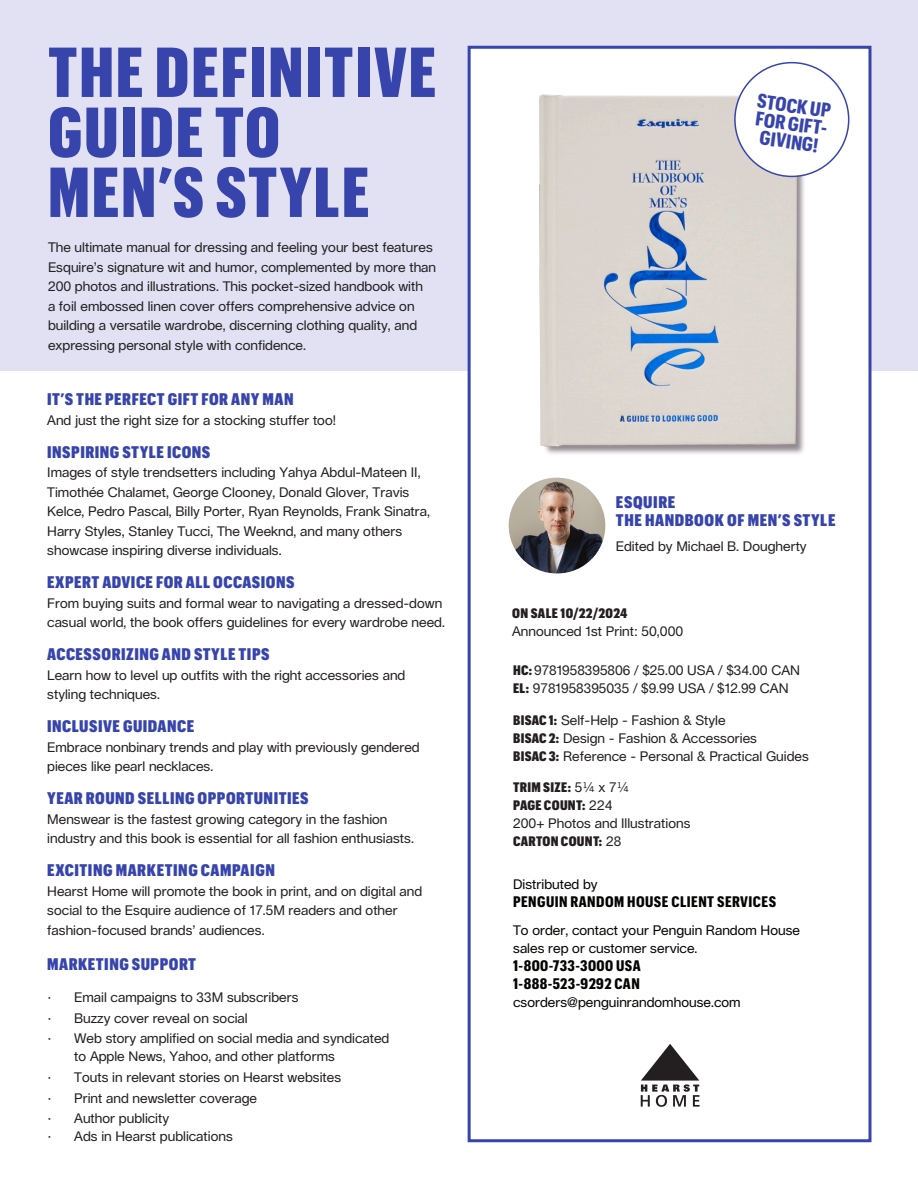
<style>
.page{position:relative;width:918px;height:1188px;background:#fff}
.page>*{position:absolute;margin:0;border:0;box-sizing:border-box;transform-origin:0 0}
.t1{font:900 69px/60px "Graphik X Cond";letter-spacing:.03em;color:#3644ac}
.t2{font:700 19.5px/18px "Graphik Cond";color:#3644ac;text-align:center}
.t3{font:900 16.5px/18px "Graphik Cond";letter-spacing:.03em;color:#3644ac}
.t4{font:700 15px "Graphik Cond";letter-spacing:.03em;color:#040503}
.t5{font:13.5px/19.5px "Lausanne";color:#231f20}
.t6{font:13.5px/18px "Lausanne";color:#040503}
.t7{font:900 13.5px "Graphik Cond";letter-spacing:.025em;color:#231f20}
.s1{font-family:"Graphik Cond";font-weight:900}
.s2{font-family:"Lausanne";font-weight:400}
.s3{font-family:"Trade Gothic LT Pro";font-weight:400}
</style>
<div class="page">
<div style="left:0;top:0;width:918px;height:370px;background:#e1e1f3"></div>
<div style="left:468px;top:46px;width:404px;height:1096px;background:#fff;border:3px solid #3644ac"></div>
<svg style="left:641px;top:1044px;width:59px;height:63px"></svg>
<img style="left:509px;top:478px;width:96px;height:95px;border-radius:48px">
<img style="left:497px;top:45px;width:317px;height:471px">
<div style="left:735px;top:63px;width:114px;height:113px;background:#fff;border-radius:50%"></div>
<div style="left:734px;top:62px;width:115px;height:115px;border:2px solid #3644ac;border-radius:50%"></div>
<p class="t1" style="left:48px;top:41px;width:389px">THE DEFINITIVE<br>GUIDE TO<br>MEN’S STYLE</p>
<p class="t5" style="left:48px;top:237px;width:390px">The ultimate manual for dressing and feeling your best features Esquire’s signature wit and humor, complemented by more than 200 photos and illustrations. This pocket-sized handbook with<br>a foil embossed linen cover offers comprehensive advice on building a versatile wardrobe, discerning clothing quality, and expressing personal style with confidence.</p>
<p class="t3" style="left:47px;top:390px;width:248px">IT’S THE PERFECT GIFT FOR ANY MAN</p>
<p class="t5" style="left:47px;top:410px;width:290px">And just the right size for a stocking stuffer too!</p>
<p class="t3" style="left:47px;top:443px;width:165px">INSPIRING STYLE ICONS</p>
<p class="t5" style="left:47px;top:462px;width:384px">Images of style trendsetters including Yahya Abdul-Mateen II, Timothée Chalamet, George Clooney, Donald Glover, Travis Kelce, Pedro Pascal, Billy Porter, Ryan Reynolds, Frank Sinatra, Harry Styles, Stanley Tucci, The Weeknd, and many others showcase inspiring diverse individuals.</p>
<p class="t3" style="left:47px;top:573px;width:249px">EXPERT ADVICE FOR ALL OCCASIONS</p>
<p class="t5" style="left:47px;top:593px;width:399px">From buying suits and formal wear to navigating a dressed-down casual world, the book offers guidelines for every wardrobe need.</p>
<p class="t3" style="left:47px;top:645px;width:224px">ACCESSORIZING AND STYLE TIPS</p>
<p class="t5" style="left:47px;top:665px;width:360px">Learn how to level up outfits with the right accessories and styling techniques.</p>
<p class="t3" style="left:47px;top:717px;width:149px">INCLUSIVE GUIDANCE</p>
<p class="t5" style="left:47px;top:737px;width:374px">Embrace nonbinary trends and play with previously gendered pieces like pearl necklaces.</p>
<p class="t3" style="left:47px;top:789px;width:263px">YEAR ROUND SELLING OPPORTUNITIES</p>
<p class="t5" style="left:47px;top:809px;width:368px">Menswear is the fastest growing category in the fashion industry and this book is essential for all fashion enthusiasts.</p>
<p class="t3" style="left:47px;top:861px;width:229px">EXCITING MARKETING CAMPAIGN</p>
<p class="t5" style="left:47px;top:881px;width:376px">Hearst Home will promote the book in print, and on digital and social to the Esquire audience of 17.5M readers and other fashion-focused brands’ audiences.</p>
<p class="t3" style="left:47px;top:955px;width:150px">MARKETING SUPPORT</p>
<p class="t5" style="left:47px;top:987px;width:253px">• Email campaigns to 33M subscribers</p>
<p class="t5" style="left:47px;top:1008px;width:202px">• Buzzy cover reveal on social</p>
<p class="t5" style="left:74px;top:1029px;width:317px;line-height:18px;text-indent:-27px">• Web story amplified on social media and syndicated to Apple News, Yahoo, and other platforms</p>
<p class="t5" style="left:47px;top:1067px;width:296px">• Touts in relevant stories on Hearst websites</p>
<p class="t5" style="left:47px;top:1088px;width:211px">• Print and newsletter coverage</p>
<p class="t5" style="left:47px;top:1108px;width:123px">• Author publicity</p>
<p class="t5" style="left:47px;top:1126px;width:187px">• Ads in Hearst publications</p>
<p class="t2" style="left:759px;top:91px;width:78px;rotate:8deg">STOCK UP<br>FOR GIFT-<br>GIVING!</p>
<p class="t3" style="left:616px;top:493px;width:221px">ESQUIRE<br>THE HANDBOOK OF MEN’S STYLE</p>
<p class="t5" style="left:616px;top:536px;width:192px">Edited by Michael B. Dougherty</p>
<p class="t7" style="left:512px;top:605px;width:117px">ON SALE 10/22/2024</p>
<p class="t5" style="left:512px;top:621px;width:173px">Announced 1st Print: 50,000</p>
<p class="t5" style="left:513px;top:661px;width:288px;line-height:18px"><span class="s1">HC:</span> 9781958395806 / $25.00 USA / $34.00 CAN<br><span class="s1">EL:</span> 9781958395035 / $9.99 USA / $12.99 CAN</p>
<p class="t5" style="left:513px;top:710px;width:214px"><span class="s1">BISAC 1:</span> Self-Help - Fashion &amp; Style</p>
<p class="t5" style="left:513px;top:728px;width:245px"><span class="s1">BISAC 2:</span> Design - Fashion &amp; Accessories</p>
<p class="t5" style="left:513px;top:746px;width:297px"><span class="s1">BISAC 3:</span> Reference - Personal &amp; Practical Guides</p>
<p class="t7" style="left:513px;top:779px;width:117px">TRIM SIZE: <span class="s2">5</span><span class="s3">¼</span> <span class="s2">x 7</span><span class="s3">¼</span></p>
<p class="t7" style="left:513px;top:797px;width:101px">PAGE COUNT: <span class="s2">224</span></p>
<p class="t5" style="left:513px;top:813px;width:179px">200+ Photos and Illustrations</p>
<p class="t7" style="left:513px;top:833px;width:110px">CARTON COUNT: <span class="s2">28</span></p>
<p class="t6" style="left:513px;top:874px;width:86px">Distributed by</p>
<p class="t4" style="left:513px;top:892px;width:265px">PENGUIN RANDOM HOUSE CLIENT SERVICES</p>
<p class="t6" style="left:513px;top:921px;width:289px">To order, contact your Penguin Random House sales rep or customer service.</p>
<p class="t4" style="left:513px;top:957px;width:129px">1-800-733-3000 USA</p>
<p class="t4" style="left:513px;top:975px;width:128px">1-888-523-9292 CAN</p>
<p class="t6" style="left:513px;top:993px;width:229px">csorders@penguinrandomhouse.com</p>
</div>
